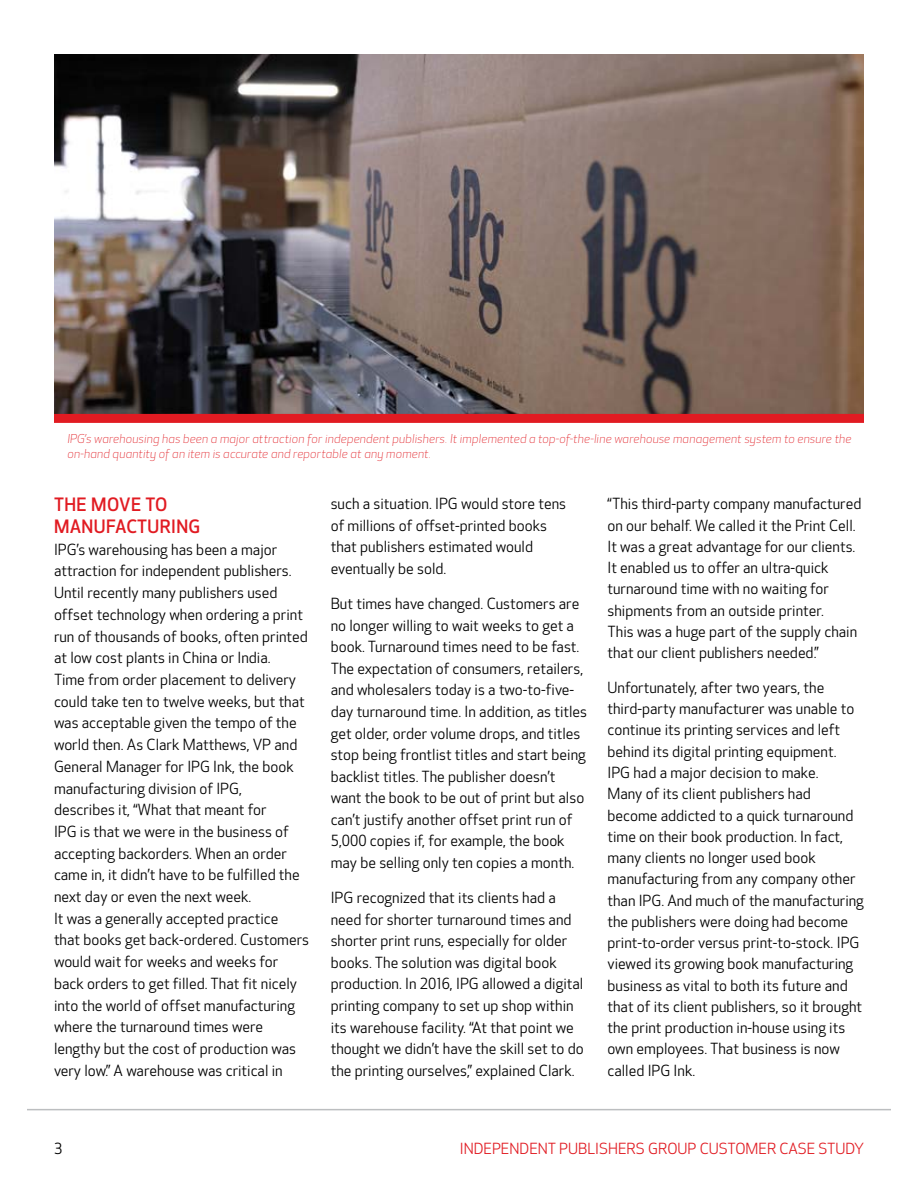
<style>
.page{position:relative;width:918px;height:1188px;background:#fff}
.page>*{position:absolute;margin:0;border:0;box-sizing:border-box;transform-origin:0 0}
.t1{font:500 18px/21.8px "Optic Sans 301";letter-spacing:.02em;color:#e11b22}
.t2{font:15px/21.3px "Optic Sans 201";color:#000}
.t3{font:15px "Optic Sans 201";color:#e11b22}
.t4{font:italic 300 12px/15px "Optic Sans 102";letter-spacing:.015em;color:#e11b22}
</style>
<div class="page">
<hr style="left:27px;top:1109px;width:864px;height:1px;background:#bcbec0">
<img style="left:54px;top:54px;width:810px;height:360px">
<div style="left:54px;top:414px;width:810px;height:9px;background:#e11b22"></div>
<p class="t4" style="left:68px;top:432px;width:786px">IPG’s warehousing has been a major attraction for independent publishers. It implemented a top-of-the-line warehouse management system to ensure the on-hand quantity of an item is accurate and reportable at any moment.</p>
<p class="t1" style="left:54px;top:495px;width:148px">THE MOVE TO<br>MANUFACTURING</p>
<p class="t2" style="left:54px;top:539px;width:257px;line-height:21.8px">IPG’s warehousing has been a major attraction for independent publishers.<br>Until recently many publishers used offset technology when ordering a print run of thousands of books, often printed at low cost plants in China or India.<br>Time from order placement to delivery could take ten to twelve weeks, but that was acceptable given the tempo of the world then. As Clark Matthews, VP and General Manager for IPG Ink, the book manufacturing division of IPG,<br>describes it, “What that meant for<br>IPG is that we were in the business of accepting backorders. When an order came in, it didn’t have to be fulfilled the next day or even the next week.<br>It was a generally accepted practice<br>that books get back-ordered. Customers would wait for weeks and weeks for back orders to get filled. That fit nicely into the world of offset manufacturing where the turnaround times were lengthy but the cost of production was very low.” A warehouse was critical in</p>
<p class="t2" style="left:331px;top:493px;width:237px">such a situation. IPG would store tens of millions of offset-printed books that publishers estimated would eventually be sold.</p>
<p class="t2" style="left:331px;top:593px;width:258px">But times have changed. Customers are no longer willing to wait weeks to get a book. Turnaround times need to be fast.<br>The expectation of consumers, retailers, and wholesalers today is a two-to-five&shy;day turnaround time. In addition, as titles get older, order volume drops, and titles stop being frontlist titles and start being backlist titles. The publisher doesn’t want the book to be out of print but also can’t justify another offset print run of 5,000 copies if, for example, the book may be selling only ten copies a month.</p>
<p class="t2" style="left:331px;top:887px;width:255px">IPG recognized that its clients had a need for shorter turnaround times and shorter print runs, especially for older books. The solution was digital book production. In 2016, IPG allowed a digital printing company to set up shop within its warehouse facility. “At that point we thought we didn’t have the skill set to do the printing ourselves,” explained Clark.</p>
<p class="t2" style="left:608px;top:494px;width:255px">“This third-party company manufactured on our behalf. We called it the Print Cell.<br>It was a great advantage for our clients.<br>It enabled us to offer an ultra-quick turnaround time with no waiting for shipments from an outside printer.<br>This was a huge part of the supply chain that our client publishers needed.”</p>
<p class="t2" style="left:608px;top:677px;width:258px">Unfortunately, after two years, the third-party manufacturer was unable to continue its printing services and left behind its digital printing equipment.<br>IPG had a major decision to make.<br>Many of its client publishers had become addicted to a quick turnaround time on their book production. In fact, many clients no longer used book manufacturing from any company other than IPG. And much of the manufacturing the publishers were doing had become print-to-order versus print-to-stock. IPG viewed its growing book manufacturing business as vital to both its future and that of its client publishers, so it brought the print production in-house using its own employees. That business is now called IPG Ink.</p>
<p class="t2" style="left:54px;top:1138px;width:10px">3</p>
<p class="t3" style="left:460px;top:1140px;width:406px">INDEPENDENT PUBLISHERS GROUP CUSTOMER CASE STUDY</p>
</div>
